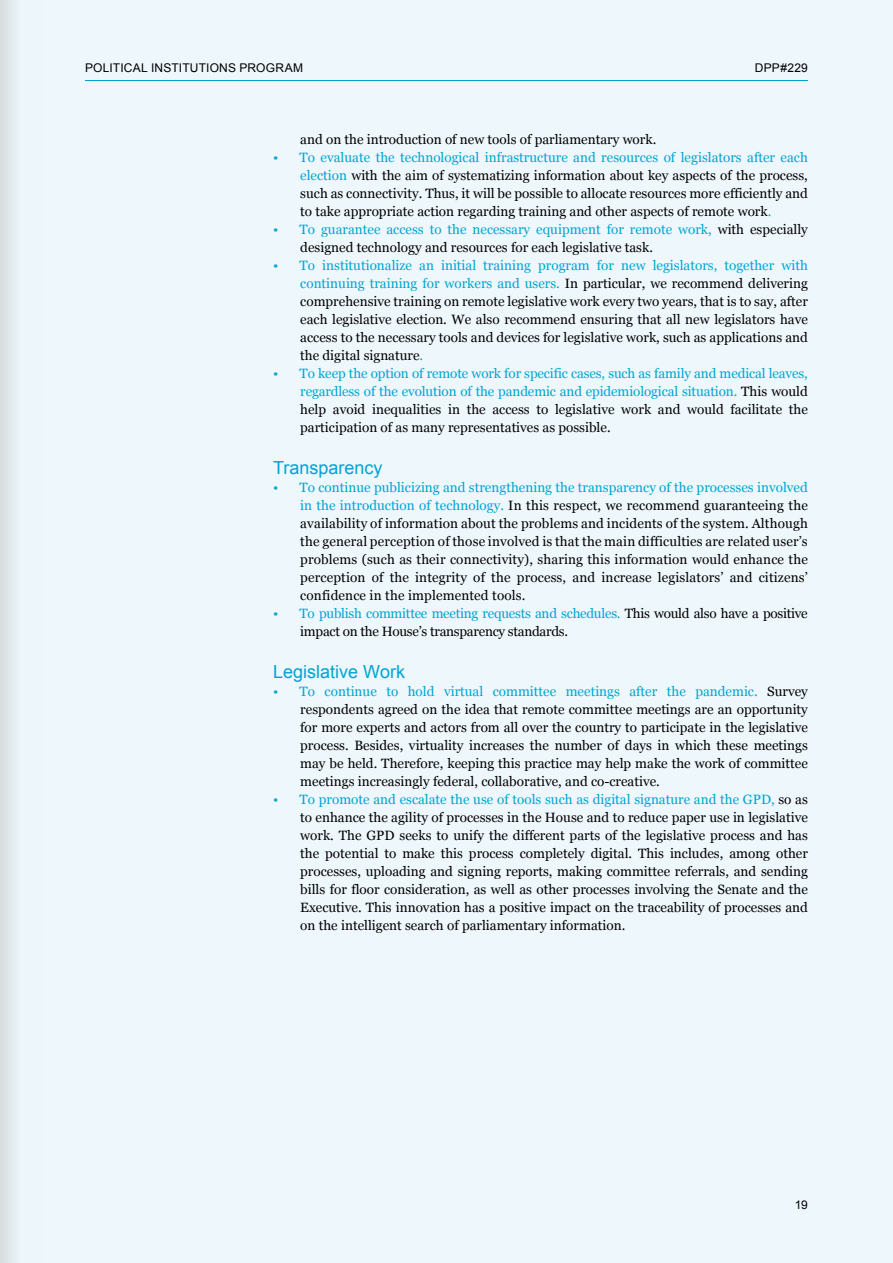
<style>
.page{position:relative;width:893px;height:1263px;background:#eef7fc}
.page>*{position:absolute;margin:0;border:0;box-sizing:border-box;transform-origin:0 0}
.t1{font:18px "Arial";color:#00a5d3}
.t2{font:13.5px/18px "Georgia";color:#000;text-align:justify}
.t3{font:13.5px/18px "Georgia";color:#00a5d3;text-align:justify}
.t4{font:13.5px/18px "Georgia";letter-spacing:-.02em;color:#000}
.t5{font:12px "Arial";letter-spacing:.015em;color:#000}
.s1{color:#00a5d3}
.s2{color:#000}
</style>
<div class="page">
<div style="left:1px;top:0;width:41px;height:1263px;background:linear-gradient(to right,#dee3e7,#f2fdff)"></div>
<p class="t5" style="left:85px;top:59px;width:220px">POLITICAL INSTITUTIONS PROGRAM</p>
<p class="t5" style="left:755px;top:59px;width:55px">DPP#229</p>
<p class="t2" style="left:300px;top:130px;width:358px">and on the introduction of new tools of parliamentary work.</p>
<p class="t2" style="left:300px;top:148px;width:509px;text-indent:-27px"><span class="s1">• To evaluate the technological infrastructure and resources of legislators after each election</span> with the aim of systematizing information about key aspects of the process, such as connectivity. Thus, it will be possible to allocate resources more efficiently and to take appropriate action regarding training and other aspects of remote work<span class="s1">.</span></p>
<p class="t2" style="left:300px;top:220px;width:509px;text-indent:-27px"><span class="s1">• To guarantee access to the necessary equipment for remote work,</span> with especially designed technology and resources for each legislative task.</p>
<p class="t2" style="left:300px;top:256px;width:509px;text-indent:-27px"><span class="s1">• To institutionalize an initial training program for new legislators, together with continuing training for workers and users.</span> In particular, we recommend delivering comprehensive training on remote legislative work every two years, that is to say, after each legislative election. We also recommend ensuring that all new legislators have access to the necessary tools and devices for legislative work, such as applications and the digital signature<span class="s1">.</span></p>
<p class="t3" style="left:300px;top:364px;width:509px;text-indent:-27px">• To keep the option of remote work for specific cases, such as family and medical leaves, regardless of the evolution of the pandemic and epidemiological situation. <span class="s2">This would help avoid inequalities in the access to legislative work and would facilitate the participation of as many representatives as possible.</span></p>
<h1 class="t1" style="left:273px;top:455px;width:111px">Transparency</h1>
<p class="t2" style="left:300px;top:478px;width:509px;text-indent:-27px"><span class="s1">• To continue publicizing and strengthening the transparency of the processes involved in the introduction of technology.</span> In this respect, we recommend guaranteeing the availability of information about the problems and incidents of the system. Although the general perception of those involved is that the main difficulties are related user’s problems (such as their connectivity), sharing this information would enhance the perception of the integrity of the process, and increase legislators’ and citizens’ confidence in the implemented tools.</p>
<p class="t4" style="left:300px;top:604px;width:509px;text-indent:-27px"><span class="s1">• To publish committee meeting requests and schedules.</span> This would also have a positive impact on the House’s transparency standards.</p>
<h1 class="t1" style="left:273px;top:659px;width:133px">Legislative Work</h1>
<p class="t2" style="left:300px;top:682px;width:509px;text-indent:-27px"><span class="s1">• To continue to hold virtual committee meetings after the pandemic.</span> Survey respondents agreed on the idea that remote committee meetings are an opportunity for more experts and actors from all over the country to participate in the legislative process. Besides, virtuality increases the number of days in which these meetings may be held. Therefore, keeping this practice may help make the work of committee meetings increasingly federal, collaborative, and co-creative.</p>
<p class="t2" style="left:300px;top:790px;width:509px;text-indent:-27px"><span class="s1">• To promote and escalate the use of tools such as digital signature and the GPD,</span> so as to enhance the agility of processes in the House and to reduce paper use in legislative work. The GPD seeks to unify the different parts of the legislative process and has the potential to make this process completely digital. This includes, among other processes, uploading and signing reports, making committee referrals, and sending bills for floor consideration, as well as other processes involving the Senate and the Executive. This innovation has a positive impact on the traceability of processes and on the intelligent search of parliamentary information.</p>
<p class="t5" style="left:795px;top:1197px;width:15px">19</p>
</div>
